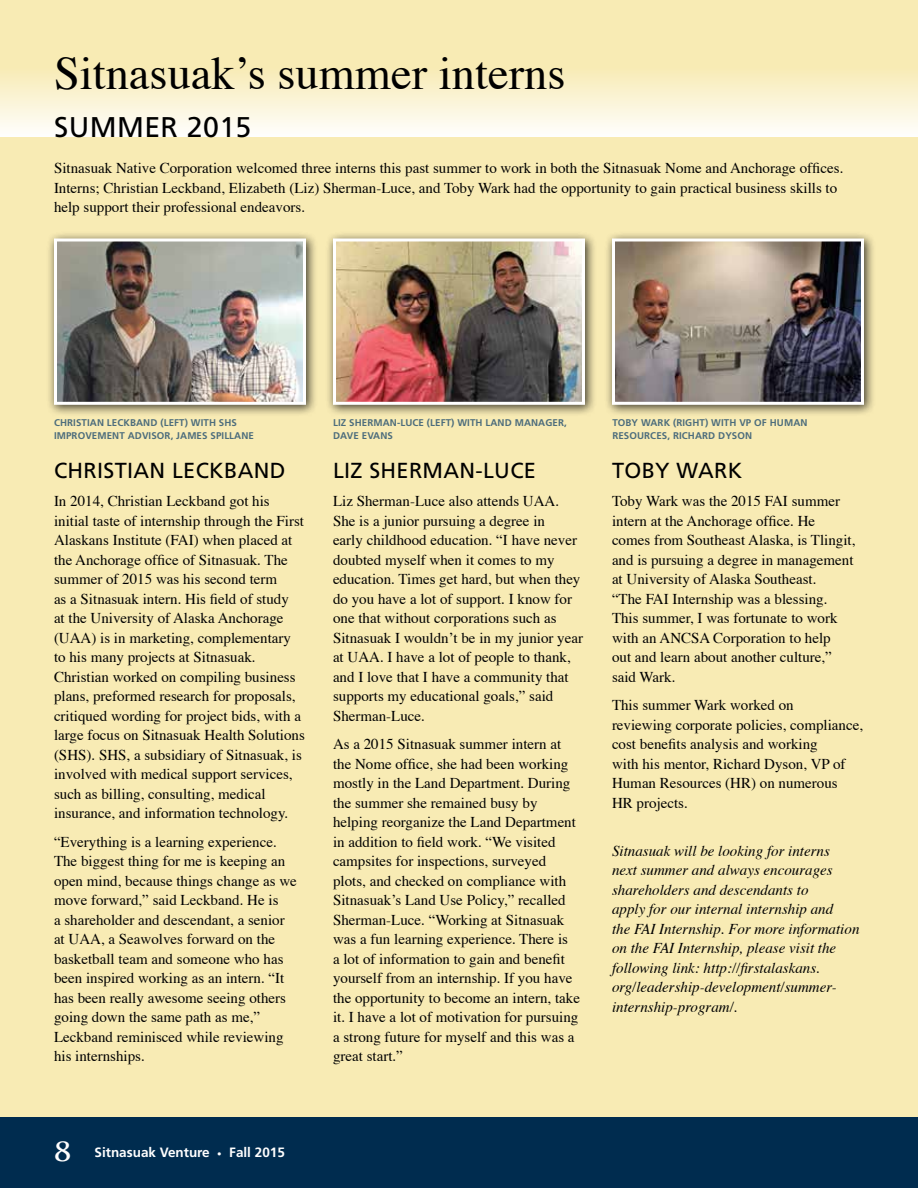
<style>
.page{position:relative;width:918px;height:1188px;background:#fff}
.page>*{position:absolute;margin:0;border:0;box-sizing:border-box;transform-origin:0 0}
.t1{font:46.5px "Times";color:#000}
.t2{font:700 30px "Trajan Pro";color:#fff}
.t3{font:28.5px "Frutiger";letter-spacing:.015em;color:#000}
.t4{font:21.75px "Frutiger";letter-spacing:.015em;color:#000}
.t5{font:15px/19.5px "Times";color:#000}
.t6{font:italic 15px/19.5px "Times";color:#000}
.t7{font:700 13.5px "Frutiger";color:#fff}
.t8{font:700 9.75px/13.5px "Frutiger";letter-spacing:.01em;color:#4d6d7c}
.s1{font-size:9px}
</style>
<div class="page">
<div style="left:0;top:0;width:918px;height:1147px;background:#f8ebb4"></div>
<div style="left:0;top:1118px;width:918px;height:70px;background:#002c4f"></div>
<div style="left:0;top:67px;width:918px;height:70px;background:linear-gradient(to bottom,#f8ebb4,#fefefc)"></div>
<div style="left:46px;top:231px;width:272px;height:186px;background:#000;opacity:.75"></div>
<img style="left:58px;top:242px;width:244px;height:159px">
<div style="left:54px;top:238px;width:252px;height:167px;border:3px solid #fff"></div>
<div style="left:325px;top:231px;width:272px;height:186px;background:#000;opacity:.75"></div>
<img style="left:337px;top:242px;width:244px;height:159px">
<div style="left:333px;top:238px;width:252px;height:167px;border:3px solid #fff"></div>
<div style="left:604px;top:231px;width:272px;height:186px;background:#000;opacity:.75"></div>
<img style="left:616px;top:242px;width:244px;height:159px">
<div style="left:612px;top:238px;width:252px;height:167px;border:3px solid #fff"></div>
<h1 class="t1" style="left:54px;top:44px;width:513px">Sitnasuak’s summer interns</h1>
<h3 class="t3" style="left:54px;top:110px;width:199px">SUMMER 2015</h3>
<p class="t5" style="left:54px;top:159px;width:791px">Sitnasuak Native Corporation welcomed three interns this past summer to work in both the Sitnasuak Nome and Anchorage offices.<br>Interns; Christian Leckband, Elizabeth (Liz) Sherman-Luce, and Toby Wark had the opportunity to gain practical business skills to help support their professional endeavors.</p>
<p class="t8" style="left:54px;top:416px;width:201px">CHRISTIAN LECKBAND (LEFT) WITH SHS<br>IMPROVEMENT ADVISOR, JAMES SPILLANE</p>
<p class="t8" style="left:333px;top:416px;width:235px">LIZ SHERMAN-LUCE (LEFT) WITH LAND MANAGER,<br>DAVE EVANS</p>
<p class="t8" style="left:612px;top:416px;width:197px">TOBY WARK (RIGHT) WITH VP OF HUMAN<br>RESOURCES, RICHARD DYSON</p>
<h3 class="t4" style="left:54px;top:457px;width:233px">CHRISTIAN LECKBAND</h3>
<p class="t5" style="left:54px;top:492px;width:252px">In 2014, Christian Leckband got his initial taste of internship through the First Alaskans Institute (FAI) when placed at the Anchorage office of Sitnasuak. The summer of 2015 was his second term<br>as a Sitnasuak intern. His field of study<br>at the University of Alaska Anchorage (UAA) is in marketing, complementary to his many projects at Sitnasuak.<br>Christian worked on compiling business plans, preformed research for proposals, critiqued wording for project bids, with a large focus on Sitnasuak Health Solutions (SHS). SHS, a subsidiary of Sitnasuak, is involved with medical support services, such as billing, consulting, medical insurance, and information technology.</p>
<p class="t5" style="left:54px;top:833px;width:244px">“Everything is a learning experience.<br>The biggest thing for me is keeping an open mind, because things change as we move forward,” said Leckband. He is<br>a shareholder and descendant, a senior at UAA, a Seawolves forward on the basketball team and someone who has been inspired working as an intern. “It has been really awesome seeing others going down the same path as me,” Leckband reminisced while reviewing his internships.</p>
<h3 class="t4" style="left:333px;top:457px;width:205px">LIZ SHERMAN-LUCE</h3>
<p class="t5" style="left:333px;top:492px;width:252px">Liz Sherman-Luce also attends UAA.<br>She is a junior pursuing a degree in<br>early childhood education. “I have never doubted myself when it comes to my education. Times get hard, but when they do you have a lot of support. I know for one that without corporations such as Sitnasuak I wouldn’t be in my junior year at UAA. I have a lot of people to thank, and I love that I have a community that supports my educational goals,” said Sherman-Luce.</p>
<p class="t5" style="left:333px;top:735px;width:249px">As a 2015 Sitnasuak summer intern at the Nome office, she had been working mostly in the Land Department. During the summer she remained busy by helping reorganize the Land Department in addition to field work. “We visited campsites for inspections, surveyed plots, and checked on compliance with Sitnasuak’s Land Use Policy,” recalled Sherman-Luce. “Working at Sitnasuak was a fun learning experience. There is<br>a lot of information to gain and benefit yourself from an internship. If you have the opportunity to become an intern, take it. I have a lot of motivation for pursuing a strong future for myself and this was a great start.”</p>
<h3 class="t4" style="left:612px;top:457px;width:132px">TOBY WARK</h3>
<p class="t5" style="left:612px;top:492px;width:245px">Toby Wark was the 2015 FAI summer intern at the Anchorage office. He comes from Southeast Alaska, is Tlingit, and is pursuing a degree in management at University of Alaska Southeast.<br>“The FAI Internship was a blessing.<br>This summer, I was fortunate to work with an ANCSA Corporation to help<br>out and learn about another culture,” said Wark.</p>
<p class="t5" style="left:612px;top:696px;width:253px">This summer Wark worked on<br>reviewing corporate policies, compliance, cost benefits analysis and working<br>with his mentor, Richard Dyson, VP of<br>Human Resources (HR) on numerous<br>HR projects.</p>
<p class="t6" style="left:612px;top:842px;width:249px">Sitnasuak will be looking for interns<br>next summer and always encourages shareholders and descendants to<br>apply for our internal internship and<br>the FAI Internship. For more information on the FAI Internship, please visit the following link: http://firstalaskans. org/leadership-development/summer&shy;internship-program/.</p>
<h2 class="t2" style="left:54px;top:1131px;width:19px">8</h2>
<p class="t7" style="left:94px;top:1144px;width:192px">Sitnasuak Venture <span class="s1">•</span> Fall 2015</p>
</div>
